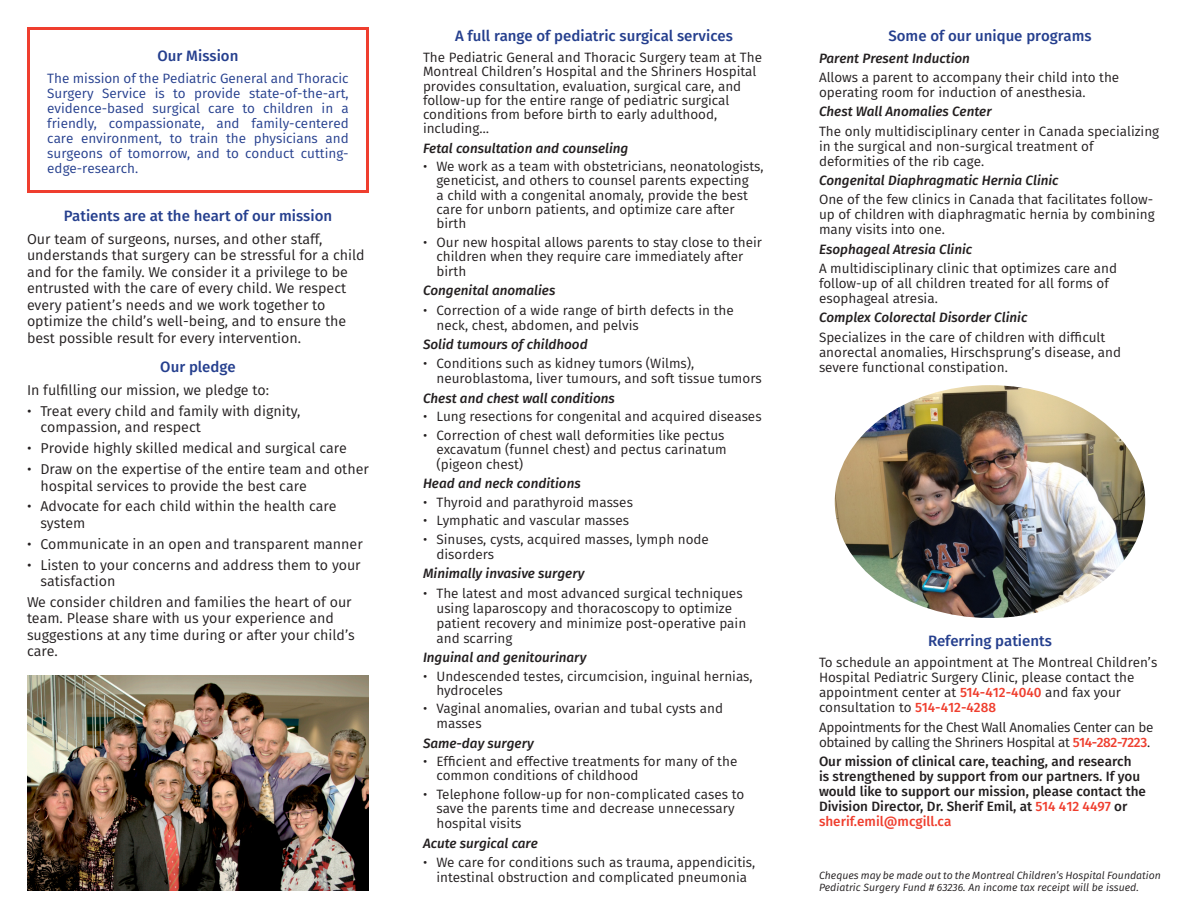
<style>
.page{position:relative;width:1188px;height:918px;background:#fff}
.page>*{position:absolute;margin:0;border:0;box-sizing:border-box;transform-origin:0 0}
.titre{font:500 15px "Fira Sans";color:#253f8e}
.paragraph{font:14.25px/16.5px "Fira Sans";color:#231f20}
.paragraph-2{font:13.5px/15px "Fira Sans";color:#231f20}
.sous-titre{font:italic 500 13.5px "Fira Sans";color:#231f20}
.paragraph-3{font:13.5px/15px "Fira Sans";color:#253f8e;text-align:justify}
.paragraph-4{font:500 13.5px/15px "Fira Sans";color:#231f20}
.paragraph-5{font:13.5px/15px "Fira Sans";letter-spacing:-.025em;color:#231f20}
.paragraph-6{font:italic 10.5px/12px "Fira Sans";color:#231f20}
.s1{font-weight:500;color:#ef3e2e}
.s2{color:#ef3e2e}
</style>
<div class="page">
<div style="left:27px;top:27px;width:342px;height:166px;border:3px solid #ef3e2e"></div>
<img style="left:27px;top:675px;width:342px;height:216px">
<img style="left:835px;top:385px;width:310px;height:233px">
<p class="titre" style="left:158px;top:44px;width:82px">Our Mission</p>
<p class="paragraph-3" style="left:47px;top:71px;width:303px">The mission of the Pediatric General and Thoracic Surgery Service is to provide state-of-the-art, evidence-based surgical care to children in a friendly, compassionate, and family-centered care environment, to train the physicians and surgeons of tomorrow, and to conduct cutting&shy;edge-research.</p>
<p class="titre" style="left:64px;top:203px;width:270px">Patients are at the heart of our mission</p>
<p class="paragraph" style="left:27px;top:230px;width:339px">Our team of surgeons, nurses, and other staff, understands that surgery can be stressful for a child and for the family. We consider it a privilege to be entrusted with the care of every child. We respect every patient’s needs and we work together to optimize the child’s well-being, and to ensure the best possible result for every intervention.</p>
<p class="titre" style="left:160px;top:355px;width:77px">Our pledge</p>
<p class="paragraph" style="left:27px;top:382px;width:244px">In fulfilling our mission, we pledge to:</p>
<p class="paragraph" style="left:40px;top:402px;width:261px;text-indent:-14px">• Treat every child and family with dignity, compassion, and respect</p>
<p class="paragraph" style="left:27px;top:440px;width:322px">• Provide highly skilled medical and surgical care</p>
<p class="paragraph" style="left:40px;top:461px;width:330px;text-indent:-14px">• Draw on the expertise of the entire team and other hospital services to provide the best care</p>
<p class="paragraph" style="left:40px;top:498px;width:298px;text-indent:-14px">• Advocate for each child within the health care system</p>
<p class="paragraph" style="left:27px;top:535px;width:337px">• Communicate in an open and transparent manner</p>
<p class="paragraph" style="left:40px;top:556px;width:322px;text-indent:-14px">• Listen to your concerns and address them to your satisfaction</p>
<p class="paragraph" style="left:27px;top:593px;width:329px">We consider children and families the heart of our team. Please share with us your experience and suggestions at any time during or after your child’s care.</p>
<p class="titre" style="left:455px;top:24px;width:279px">A full range of pediatric surgical services</p>
<p class="paragraph-2" style="left:423px;top:50px;width:341px;line-height:14.2px">The Pediatric General and Thoracic Surgery team at The Montreal Children’s Hospital and the Shriners Hospital provides consultation, evaluation, surgical care, and follow-up for the entire range of pediatric surgical conditions from before birth to early adulthood, including…</p>
<p class="sous-titre" style="left:423px;top:137px;width:207px">Fetal consultation and counseling</p>
<p class="paragraph-2" style="left:436px;top:159px;width:329px;line-height:14.2px;text-indent:-14px">• We work as a team with obstetricians, neonatologists, geneticist, and others to counsel parents expecting<br>a child with a congenital anomaly, provide the best care for unborn patients, and optimize care after birth</p>
<p class="paragraph-2" style="left:436px;top:234px;width:327px;text-indent:-14px">• Our new hospital allows parents to stay close to their children when they require care immediately after birth</p>
<p class="sous-titre" style="left:423px;top:280px;width:134px">Congenital anomalies</p>
<p class="paragraph-2" style="left:436px;top:302px;width:299px;text-indent:-14px">• Correction of a wide range of birth defects in the neck, chest, abdomen, and pelvis</p>
<p class="sous-titre" style="left:423px;top:333px;width:166px">Solid tumours of childhood</p>
<p class="paragraph-2" style="left:436px;top:356px;width:327px;text-indent:-14px">• Conditions such as kidney tumors (Wilms), neuroblastoma, liver tumours, and soft tissue tumors</p>
<p class="sous-titre" style="left:423px;top:387px;width:193px">Chest and chest wall conditions</p>
<p class="paragraph-2" style="left:423px;top:409px;width:340px">• Lung resections for congenital and acquired diseases</p>
<p class="paragraph-2" style="left:436px;top:427px;width:292px;text-indent:-14px">• Correction of chest wall deformities like pectus excavatum (funnel chest) and pectus carinatum (pigeon chest)</p>
<p class="sous-titre" style="left:423px;top:473px;width:159px">Head and neck conditions</p>
<p class="paragraph-2" style="left:423px;top:494px;width:211px">• Thyroid and parathyroid masses</p>
<p class="paragraph-2" style="left:423px;top:513px;width:208px">• Lymphatic and vascular masses</p>
<p class="paragraph-2" style="left:436px;top:531px;width:274px;text-indent:-14px">• Sinuses, cysts, acquired masses, lymph node disorders</p>
<p class="sous-titre" style="left:423px;top:563px;width:163px">Minimally invasive surgery</p>
<p class="paragraph-2" style="left:436px;top:585px;width:311px;text-indent:-14px">• The latest and most advanced surgical techniques using laparoscopy and thoracoscopy to optimize patient recovery and minimize post-operative pain and scarring</p>
<p class="sous-titre" style="left:423px;top:646px;width:165px">Inguinal and genitourinary</p>
<p class="paragraph-2" style="left:436px;top:668px;width:318px;line-height:14.2px;text-indent:-14px">• Undescended testes, circumcision, inguinal hernias, hydroceles</p>
<p class="paragraph-2" style="left:436px;top:701px;width:288px;text-indent:-14px">• Vaginal anomalies, ovarian and tubal cysts and masses</p>
<p class="sous-titre" style="left:423px;top:732px;width:112px">Same-day surgery</p>
<p class="paragraph-2" style="left:436px;top:754px;width:302px;line-height:14.2px;text-indent:-14px">• Efficient and effective treatments for many of the common conditions of childhood</p>
<p class="paragraph-2" style="left:436px;top:787px;width:309px;text-indent:-14px">• Telephone follow-up for non-complicated cases to save the parents time and decrease unnecessary hospital visits</p>
<p class="sous-titre" style="left:423px;top:832px;width:116px">Acute surgical care</p>
<p class="paragraph-2" style="left:423px;top:854px;width:334px;text-align:center">• We care for conditions such as trauma, appendicitis, intestinal obstruction and complicated pneumonia</p>
<p class="titre" style="left:888px;top:24px;width:205px">Some of our unique programs</p>
<p class="sous-titre" style="left:819px;top:47px;width:152px">Parent Present Induction</p>
<p class="paragraph-2" style="left:819px;top:70px;width:302px">Allows a parent to accompany their child into the operating room for induction of anesthesia.</p>
<p class="sous-titre" style="left:819px;top:101px;width:174px">Chest Wall Anomalies Center</p>
<p class="paragraph-2" style="left:819px;top:123px;width:342px">The only multidisciplinary center in Canada specializing in the surgical and non-surgical treatment of deformities of the rib cage.</p>
<p class="sous-titre" style="left:819px;top:169px;width:241px">Congenital Diaphragmatic Hernia Clinic</p>
<p class="paragraph-2" style="left:819px;top:192px;width:337px;text-align:justify">One of the few clinics in Canada that facilitates follow&shy;up of children with diaphragmatic hernia by combining many visits into one.</p>
<p class="sous-titre" style="left:819px;top:238px;width:155px">Esophageal Atresia Clinic</p>
<p class="paragraph-2" style="left:819px;top:260px;width:300px">A multidisciplinary clinic that optimizes care and follow-up of all children treated for all forms of esophageal atresia.</p>
<p class="sous-titre" style="left:819px;top:307px;width:210px">Complex Colorectal Disorder Clinic</p>
<p class="paragraph-2" style="left:819px;top:329px;width:304px">Specializes in the care of children with difficult anorectal anomalies, Hirschsprung’s disease, and severe functional constipation.</p>
<p class="titre" style="left:928px;top:628px;width:125px">Referring patients</p>
<p class="paragraph-2" style="left:819px;top:655px;width:340px">To schedule an appointment at The Montreal Children’s Hospital Pediatric Surgery Clinic, please contact the appointment center at <span class="s1">514-412-4040</span> and fax your consultation to <span class="s1">514-412-4288</span></p>
<p class="paragraph-5" style="left:819px;top:719px;width:336px">Appointments for the Chest Wall Anomalies Center can be obtained by calling the Shriners Hospital at <span class="s1">514-282-7223</span>.</p>
<p class="paragraph-4" style="left:819px;top:753px;width:329px">Our mission of clinical care, teaching, and research<br>is strengthened by support from our partners. If you would like to support our mission, please contact the Division Director, Dr. Sherif Emil, at <span class="s2">514 412 4497</span> or <span class="s2">sherif.emil@mcgill.ca</span></p>
<p class="paragraph-6" style="left:819px;top:869px;width:343px">Cheques may be made out to the Montreal Children’s Hospital Foundation<br>Pediatric Surgery Fund # 63236. An income tax receipt will be issued.</p>
</div>
